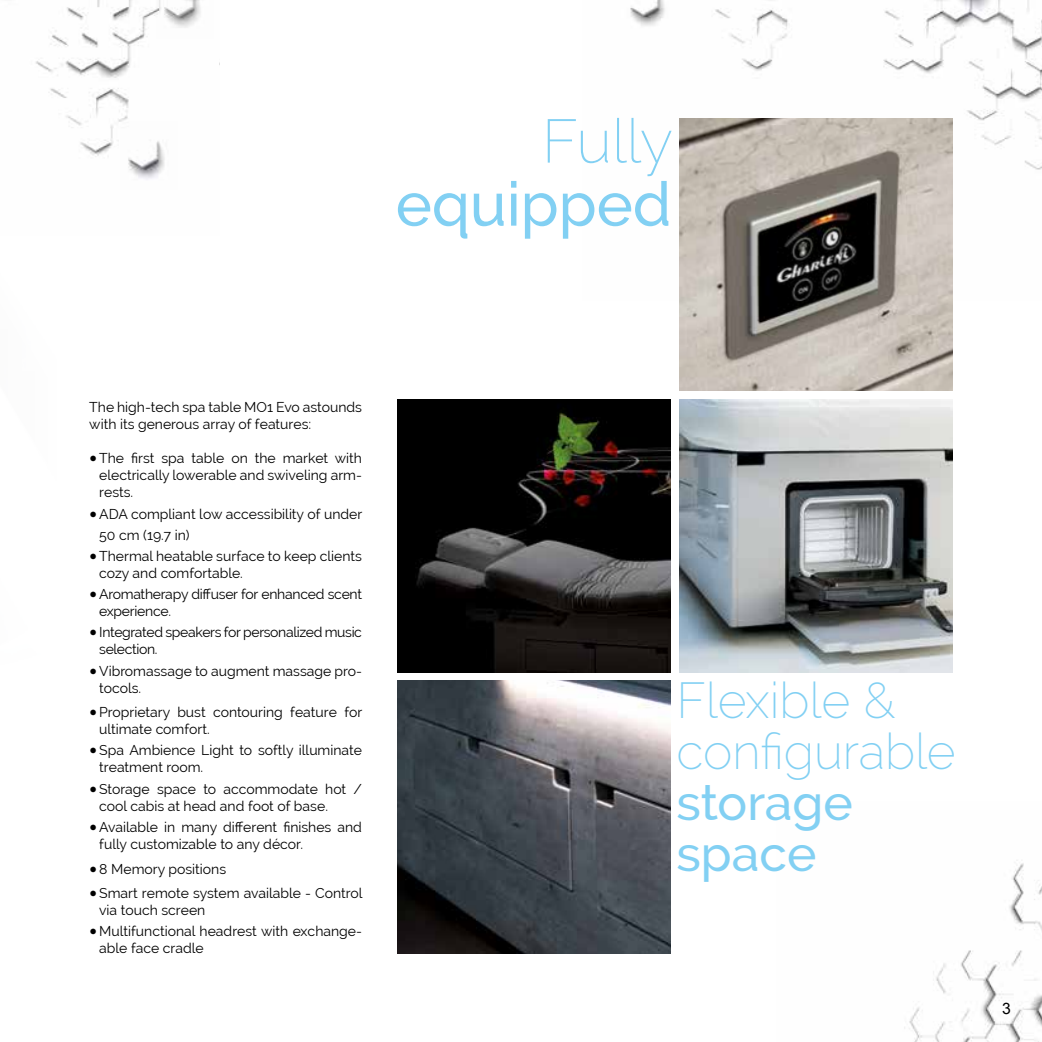
<style>
.page{position:relative;width:1042px;height:1042px;background:#fff}
.page>*{position:absolute;margin:0;border:0;box-sizing:border-box;transform-origin:0 0}
.t1{font:500 61.25px "Raleway";color:#82d0f3}
.t2{font:200 61.25px "Raleway";letter-spacing:-.005em;color:#82d0f3}
.t3{font:200 49.7px/51.1px "Raleway";color:#82d0f3}
.t4{font:500 49.7px/51.1px "Raleway";color:#82d0f3}
.t5{font:15.75px "Arial";color:#000}
.t6{font:14px/17px "Raleway";color:#000}
.t7{font:14px/17px "Raleway";letter-spacing:-.025em;color:#000}
.t8{font:14px/17px "Raleway";letter-spacing:-.02em;color:#000}
.s1{font-family:"Minion Pro";font-size:21px}
</style>
<div class="page">
<img style="left:904px;top:863px;width:138px;height:179px">
<img style="left:630px;top:0;width:412px;height:300px">
<img style="left:680px;top:399px;width:272px;height:273px">
<img style="left:680px;top:118px;width:272px;height:273px">
<img style="left:397px;top:680px;width:273px;height:273px">
<img style="left:35px;top:0;width:121px;height:157px">
<img style="left:120px;top:122px;width:45px;height:58px">
<img style="left:156px;top:0;width:45px;height:28px">
<img style="left:397px;top:399px;width:273px;height:273px">
<h1 class="t2" style="left:542px;top:105px;width:133px">Fully</h1>
<h1 class="t1" style="left:396px;top:169px;width:277px">equipped</h1>
<p class="t6" style="left:89px;top:399px;width:274px">The high-tech spa table MO1 Evo astounds with its generous array of features:</p>
<p class="t6" style="left:99px;top:450px;width:264px;text-align:justify;text-indent:-10px"><span class="s1">•</span>The first spa table on the market with electrically lowerable and swiveling arm&shy;rests.</p>
<p class="t6" style="left:99px;top:503px;width:265px;line-height:21.2px;text-indent:-10px"><span class="s1">•</span>ADA compliant low accessibility of under<br>50 cm (19.7 in)</p>
<p class="t6" style="left:99px;top:547px;width:264px;text-indent:-10px"><span class="s1">•</span>Thermal heatable surface to keep clients cozy and comfortable.</p>
<p class="t8" style="left:99px;top:586px;width:264px;text-indent:-10px"><span class="s1">•</span>Aromatherapy diffuser for enhanced scent experience.</p>
<p class="t7" style="left:99px;top:624px;width:264px;text-indent:-10px"><span class="s1">•</span>Integrated speakers for personalized music selection.</p>
<p class="t6" style="left:99px;top:662px;width:264px;text-indent:-10px"><span class="s1">•</span>Vibromassage to augment massage pro&shy;tocols.</p>
<p class="t6" style="left:99px;top:704px;width:265px;text-indent:-10px"><span class="s1">•</span>Proprietary bust contouring feature for ultimate comfort.</p>
<p class="t6" style="left:99px;top:742px;width:264px;text-indent:-10px"><span class="s1">•</span>Spa Ambience Light to softly illuminate treatment room.</p>
<p class="t6" style="left:99px;top:780px;width:264px;text-indent:-10px"><span class="s1">•</span>Storage space to accommodate hot / cool cabis at head and foot of base.</p>
<p class="t6" style="left:99px;top:818px;width:264px;text-indent:-10px"><span class="s1">•</span>Available in many different finishes and fully customizable to any décor.</p>
<p class="t6" style="left:89px;top:860px;width:138px"><span class="s1">•</span>8 Memory positions</p>
<p class="t6" style="left:99px;top:885px;width:265px;text-indent:-10px"><span class="s1">•</span>Smart remote system available - Control via touch screen</p>
<p class="t6" style="left:99px;top:923px;width:264px;text-indent:-10px"><span class="s1">•</span>Multifunctional headrest with exchange&shy;able face cradle</p>
<h2 class="t3" style="left:676px;top:674px;width:281px">Flexible &amp; configurable</h2>
<h2 class="t4" style="left:676px;top:777px;width:178px">storage space</h2>
<p class="t5" style="left:1002px;top:998px;width:10px">3</p>
</div>
